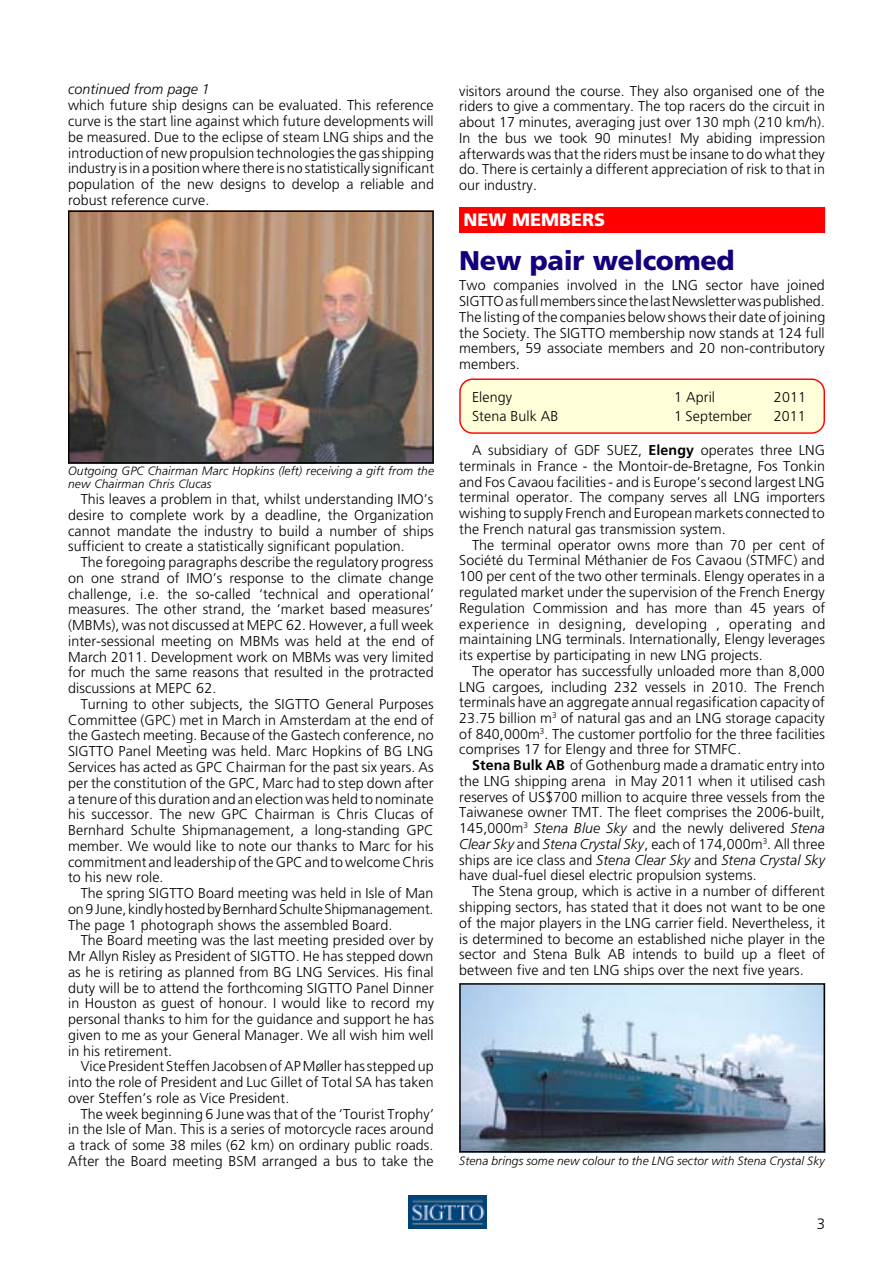
<style>
.page{position:relative;width:893px;height:1263px;background:#fff}
.page>*{position:absolute;margin:0;border:0;box-sizing:border-box;transform-origin:0 0}
.t1{font:900 27px "Frutiger";letter-spacing:-.01em;color:#13017c}
.t2{font:900 18px "Frutiger";color:#fff}
.t3{font:300 15px "Frutiger";color:#000}
.t4{font:300 14.25px/15.8px "Frutiger";letter-spacing:.005em;color:#000;text-align:justify}
.t5{font:italic 300 14.25px "Frutiger";letter-spacing:.005em;color:#000}
.t6{font:italic 300 12px/12.8px "Frutiger";letter-spacing:.01em;color:#000}
.s1{font-weight:700}
.s2{font-style:italic}
</style>
<div class="page">
<img style="left:408px;top:1196px;width:79px;height:33px">
<svg style="left:459px;top:378px;width:366px;height:56px;background:#fff0cd"></svg>
<div style="left:460px;top:208px;width:365px;height:25px;background:#f00"></div>
<div style="left:459px;top:207px;width:366px;height:26px;border:1px solid #f00"></div>
<img style="left:461px;top:985px;width:362px;height:165px">
<div style="left:459px;top:983px;width:366px;height:169px;border:1px solid #000"></div>
<img style="left:70px;top:213px;width:362px;height:249px">
<div style="left:68px;top:211px;width:366px;height:253px;border:1px solid #000"></div>
<p class="t5" style="left:68px;top:81px;width:143px">continued from page 1</p>
<p class="t4" style="left:68px;top:97px;width:368px">which future ship designs can be evaluated. This reference curve is the start line against which future developments will be measured. Due to the eclipse of steam LNG ships and the introduction of new propulsion technologies the gas shipping industry is in a position where there is no statistically significant population of the new designs to develop a reliable and robust reference curve.</p>
<p class="t6" style="left:68px;top:464px;width:367px">Outgoing GPC Chairman Marc Hopkins (left) receiving a gift from the new Chairman Chris Clucas</p>
<p class="t4" style="left:68px;top:491px;width:367px;text-indent:13px">This leaves a problem in that, whilst understanding IMO’s desire to complete work by a deadline, the Organization cannot mandate the industry to build a number of ships sufficient to create a statistically significant population.</p>
<p class="t4" style="left:68px;top:554px;width:368px;text-indent:13px">The foregoing paragraphs describe the regulatory progress on one strand of IMO’s response to the climate change challenge, i.e. the so-called ‘technical and operational’ measures. The other strand, the ‘market based measures’ (MBMs), was not discussed at MEPC 62. However, a full week inter-sessional meeting on MBMs was held at the end of March 2011. Development work on MBMs was very limited for much the same reasons that resulted in the protracted discussions at MEPC 62.</p>
<p class="t4" style="left:68px;top:696px;width:367px;text-indent:13px">Turning to other subjects, the SIGTTO General Purposes Committee (GPC) met in March in Amsterdam at the end of the Gastech meeting. Because of the Gastech conference, no SIGTTO Panel Meeting was held. Marc Hopkins of BG LNG Services has acted as GPC Chairman for the past six years. As per the constitution of the GPC, Marc had to step down after a tenure of this duration and an election was held to nominate his successor. The new GPC Chairman is Chris Clucas of Bernhard Schulte Shipmanagement, a long-standing GPC member. We would like to note our thanks to Marc for his commitment and leadership of the GPC and to welcome Chris to his new role.</p>
<p class="t4" style="left:68px;top:885px;width:367px;text-indent:13px">The spring SIGTTO Board meeting was held in Isle of Man on 9 June, kindly hosted by Bernhard Schulte Shipmanagement.<br>The page 1 photograph shows the assembled Board.</p>
<p class="t4" style="left:68px;top:932px;width:367px;text-indent:13px">The Board meeting was the last meeting presided over by Mr Allyn Risley as President of SIGTTO. He has stepped down as he is retiring as planned from BG LNG Services. His final duty will be to attend the forthcoming SIGTTO Panel Dinner in Houston as guest of honour. I would like to record my personal thanks to him for the guidance and support he has given to me as your General Manager. We all wish him well in his retirement.</p>
<p class="t4" style="left:68px;top:1058px;width:367px;text-indent:13px">Vice President Steffen Jacobsen of AP Møller has stepped up into the role of President and Luc Gillet of Total SA has taken over Steffen’s role as Vice President.</p>
<p class="t4" style="left:68px;top:1106px;width:367px;text-indent:13px">The week beginning 6 June was that of the ‘Tourist Trophy’ in the Isle of Man. This is a series of motorcycle races around a track of some 38 miles (62 km) on ordinary public roads.<br>After the Board meeting BSM arranged a bus to take the</p>
<p class="t4" style="left:459px;top:83px;width:368px">visitors around the course. They also organised one of the riders to give a commentary. The top racers do the circuit in about 17 minutes, averaging just over 130 mph (210 km/h).<br>In the bus we took 90 minutes! My abiding impression afterwards was that the riders must be insane to do what they do. There is certainly a different appreciation of risk to that in our industry.</p>
<p class="t2" style="left:464px;top:209px;width:143px">NEW MEMBERS</p>
<h1 class="t1" style="left:459px;top:245px;width:277px">New pair welcomed</h1>
<p class="t4" style="left:459px;top:277px;width:368px">Two companies involved in the LNG sector have joined SIGTTO as full members since the last Newsletter was published.<br>The listing of the companies below shows their date of joining the Society. The SIGTTO membership now stands at 124 full members, 59 associate members and 20 non-contributory members.</p>
<p class="t4" style="left:472px;top:389px;width:42px">Elengy</p>
<p class="t4" style="left:674px;top:389px;width:42px">1 April</p>
<p class="t4" style="left:774px;top:389px;width:33px">2011</p>
<p class="t4" style="left:472px;top:408px;width:88px">Stena Bulk AB</p>
<p class="t4" style="left:674px;top:408px;width:79px">1 September</p>
<p class="t4" style="left:774px;top:408px;width:33px">2011</p>
<p class="t4" style="left:459px;top:442px;width:367px;text-indent:13px">A subsidiary of GDF SUEZ, <span class="s1">Elengy</span> operates three LNG terminals in France - the Montoir-de-Bretagne, Fos Tonkin and Fos Cavaou facilities - and is Europe’s second largest LNG terminal operator. The company serves all LNG importers wishing to supply French and European markets connected to the French natural gas transmission system.</p>
<p class="t4" style="left:459px;top:537px;width:367px;text-indent:13px">The terminal operator owns more than 70 per cent of Société du Terminal Méthanier de Fos Cavaou (STMFC) and 100 per cent of the two other terminals. Elengy operates in a regulated market under the supervision of the French Energy Regulation Commission and has more than 45 years of experience in designing, developing , operating and maintaining LNG terminals. Internationally, Elengy leverages its expertise by participating in new LNG projects.</p>
<p class="t4" style="left:459px;top:663px;width:367px;text-indent:13px">The operator has successfully unloaded more than 8,000<br>LNG cargoes, including 232 vessels in 2010. The French terminals have an aggregate annual regasification capacity of 23.75 billion m<sup>3</sup> of natural gas and an LNG storage capacity of 840,000m<sup>3</sup>. The customer portfolio for the three facilities comprises 17 for Elengy and three for STMFC.</p>
<p class="t4" style="left:459px;top:757px;width:367px;text-indent:13px"><span class="s1">Stena Bulk AB</span> of Gothenburg made a dramatic entry into the LNG shipping arena in May 2011 when it utilised cash reserves of US$700 million to acquire three vessels from the Taiwanese owner TMT. The fleet comprises the 2006-built, 145,000m<sup>3</sup> <span class="s2">Stena Blue Sky</span> and the newly delivered <span class="s2">Stena Clear Sky</span> and <span class="s2">Stena Crystal Sky</span>, each of 174,000m<sup>3</sup>. All three ships are ice class and <span class="s2">Stena Clear Sky</span> and <span class="s2">Stena Crystal Sky </span>have dual-fuel diesel electric propulsion systems.</p>
<p class="t4" style="left:459px;top:883px;width:368px;text-indent:13px">The Stena group, which is active in a number of different shipping sectors, has stated that it does not want to be one of the major players in the LNG carrier field. Nevertheless, it is determined to become an established niche player in the sector and Stena Bulk AB intends to build up a fleet of between five and ten LNG ships over the next five years.</p>
<p class="t6" style="left:459px;top:1155px;width:367px">Stena brings some new colour to the LNG sector with Stena Crystal Sky</p>
<p class="t3" style="left:817px;top:1215px;width:10px">3</p>
</div>
